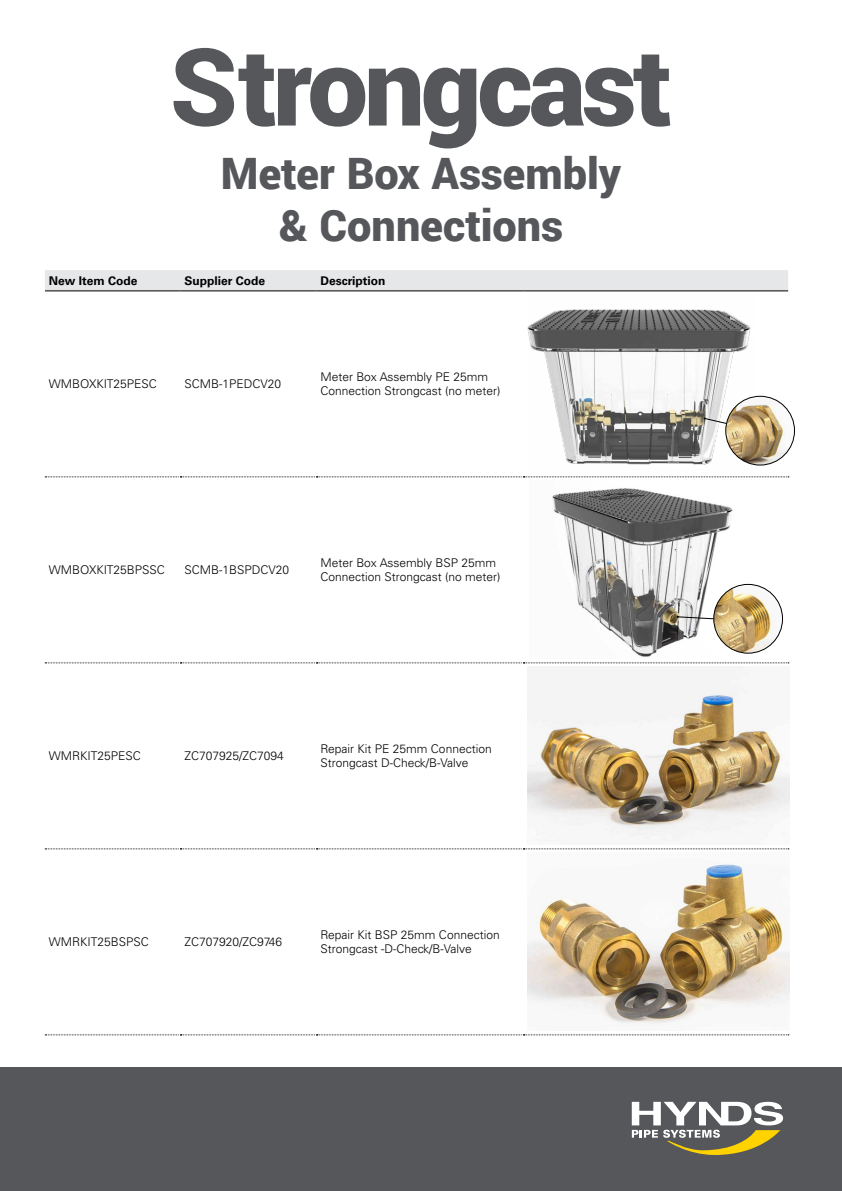
<style>
.page{position:relative;width:842px;height:1191px;background:#fff}
.page>*{position:absolute;margin:0;border:0;box-sizing:border-box;transform-origin:0 0}
.t1{font:900 107.6px "Roboto";letter-spacing:-.035em;color:#55575a}
.t2{font:900 43.3px/52px "Roboto";color:#55575a;text-align:center}
.t3{font:300 12px/14.4px "Univers LT Std";color:#000}
.t4{font:700 12px "Univers LT Std";color:#000}
</style>
<div class="page">
<div style="left:0;top:1067px;width:842px;height:124px;background:#55575a"></div>
<svg style="left:632px;top:1101px;width:151px;height:54px"></svg>
<div style="left:45px;top:270px;width:743px;height:20px;background:#e6e7e8"></div>
<svg style="left:45px;top:476px;width:744px;height:1px"></svg>
<svg style="left:45px;top:848px;width:744px;height:1px"></svg>
<svg style="left:45px;top:1034px;width:744px;height:1px"></svg>
<hr style="left:45px;top:290px;width:135px;height:1px;background:#000">
<hr style="left:180px;top:290px;width:136px;height:1px;background:#000">
<hr style="left:316px;top:290px;width:207px;height:1px;background:#000">
<hr style="left:523px;top:290px;width:265px;height:1px;background:#000">
<svg style="left:45px;top:662px;width:744px;height:1px"></svg>
<img style="left:527px;top:309px;width:227px;height:156px">
<img style="left:552px;top:488px;width:199px;height:169px">
<img style="left:527px;top:667px;width:262px;height:178px">
<img style="left:527px;top:862px;width:262px;height:163px">
<img style="left:726px;top:396px;width:68px;height:69px;border-radius:34px">
<div style="left:725px;top:396px;width:70px;height:69px;border:1px solid #000;border-radius:50%"></div>
<svg style="left:704px;top:417px;width:23px;height:7px"></svg>
<img style="left:714px;top:584px;width:68px;height:69px;border-radius:34px">
<div style="left:713px;top:584px;width:70px;height:69px;border:1px solid #000;border-radius:50%"></div>
<svg style="left:677px;top:616px;width:37px;height:3px"></svg>
<h1 class="t1" style="left:170px;top:11px;width:504px">Strongcast</h1>
<h2 class="t2" style="left:221px;top:146px;width:401px">Meter Box Assembly &amp; Connections</h2>
<p class="t4" style="left:49px;top:273px;width:90px">New Item Code</p>
<p class="t4" style="left:184px;top:273px;width:82px">Supplier Code</p>
<p class="t4" style="left:320px;top:273px;width:66px">Description</p>
<p class="t3" style="left:49px;top:377px;width:109px">WMBOXKIT25PESC</p>
<p class="t3" style="left:184px;top:377px;width:98px">SCMB-1PEDCV20</p>
<p class="t3" style="left:320px;top:369px;width:182px">Meter Box Assembly PE 25mm<br>Connection Strongcast (no meter)</p>
<p class="t3" style="left:49px;top:563px;width:117px">WMBOXKIT25BPSSC</p>
<p class="t3" style="left:184px;top:563px;width:106px">SCMB-1BSPDCV20</p>
<p class="t3" style="left:320px;top:555px;width:182px">Meter Box Assembly BSP 25mm<br>Connection Strongcast (no meter)</p>
<p class="t3" style="left:49px;top:749px;width:93px">WMRKIT25PESC</p>
<p class="t3" style="left:184px;top:749px;width:101px">ZC707925/ZC7094</p>
<p class="t3" style="left:320px;top:741px;width:173px">Repair Kit PE 25mm Connection<br>Strongcast D-Check/B-Valve</p>
<p class="t3" style="left:49px;top:934px;width:101px">WMRKIT25BSPSC</p>
<p class="t3" style="left:184px;top:934px;width:99px">ZC707920/ZC9746</p>
<p class="t3" style="left:320px;top:927px;width:181px">Repair Kit BSP 25mm Connection<br>Strongcast -D-Check/B-Valve</p>
</div>
